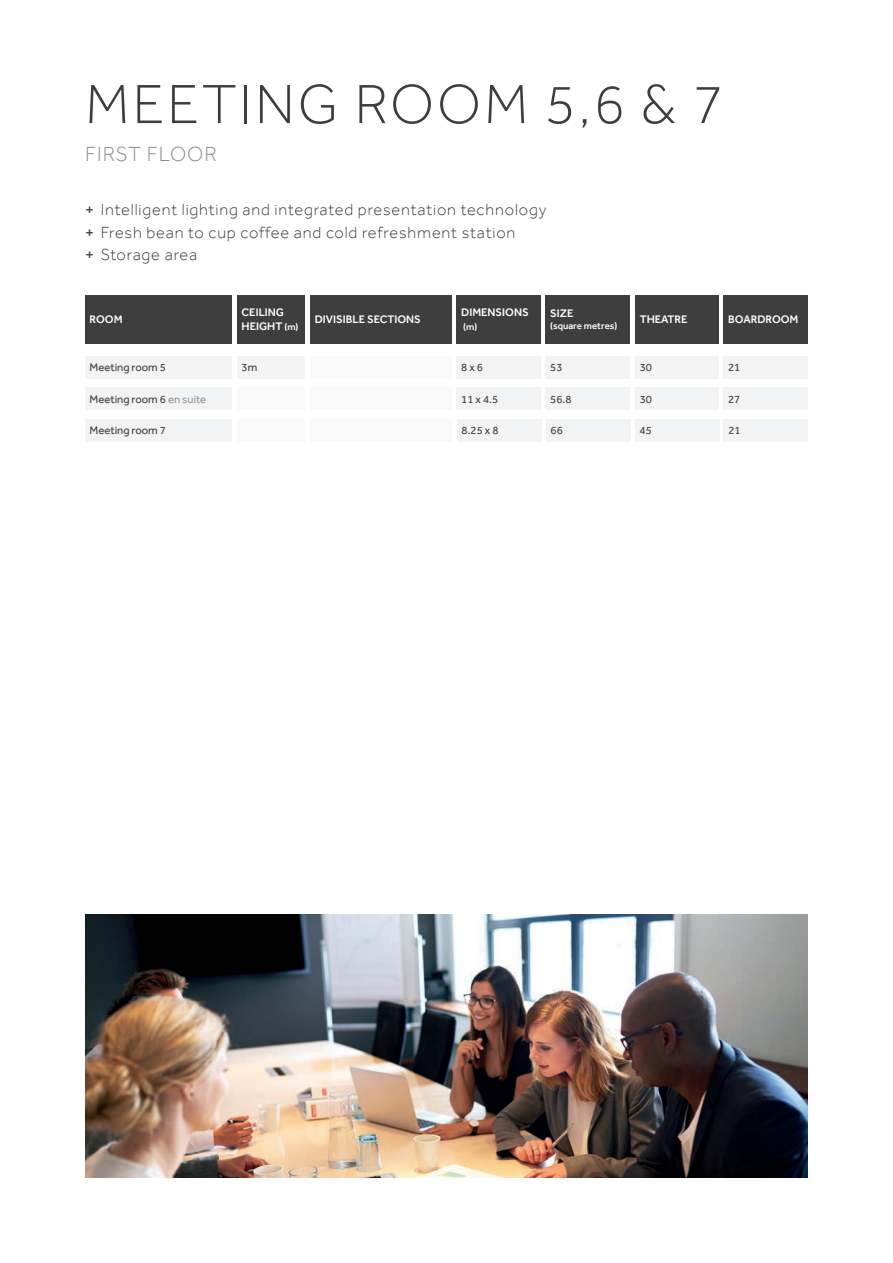
<style>
.page{position:relative;width:893px;height:1263px;background:#fff}
.page>*{position:absolute;margin:0;border:0;box-sizing:border-box;transform-origin:0 0}
.t1{font:300 57px "Effra";letter-spacing:.05em;color:#3e3e3f}
.t2{font:300 21px "Effra";letter-spacing:.05em;color:#8a8c8f}
.t3{font:300 16.5px/22.5px "Effra";letter-spacing:.05em;color:#3e3e3f}
.t4{font:11.25px "Effra";color:#3e3e3f}
.t5{font:500 11.25px/13.5px "Effra";color:#fff}
.t6{font:500 9.6px "Effra";color:#fff}
.s1{font-weight:400}
.s2{font-size:9.6px}
.s3{color:#939598}
</style>
<div class="page">
<img style="left:85px;top:915px;width:723px;height:263px">
<div style="left:85px;top:295px;width:147px;height:48px;background:#3e3e3f"></div>
<div style="left:546px;top:295px;width:84px;height:48px;background:#3e3e3f"></div>
<div style="left:457px;top:295px;width:84px;height:48px;background:#3e3e3f"></div>
<div style="left:237px;top:295px;width:68px;height:48px;background:#3e3e3f"></div>
<div style="left:310px;top:295px;width:142px;height:48px;background:#3e3e3f"></div>
<div style="left:635px;top:295px;width:84px;height:48px;background:#3e3e3f"></div>
<div style="left:724px;top:295px;width:84px;height:48px;background:#3e3e3f"></div>
<div style="left:85px;top:419px;width:147px;height:23px;background:#f2f3f4"></div>
<div style="left:546px;top:419px;width:84px;height:23px;background:#f2f3f4"></div>
<div style="left:635px;top:419px;width:84px;height:23px;background:#f2f3f4"></div>
<div style="left:724px;top:419px;width:84px;height:23px;background:#f2f3f4"></div>
<div style="left:457px;top:419px;width:84px;height:23px;background:#f2f3f4"></div>
<div style="left:310px;top:419px;width:142px;height:23px;background:#f9f9f9"></div>
<div style="left:237px;top:419px;width:68px;height:23px;background:#f9f9f9"></div>
<div style="left:85px;top:356px;width:147px;height:23px;background:#f2f3f4"></div>
<div style="left:546px;top:356px;width:84px;height:23px;background:#f2f3f4"></div>
<div style="left:457px;top:356px;width:84px;height:23px;background:#f2f3f4"></div>
<div style="left:635px;top:356px;width:84px;height:23px;background:#f2f3f4"></div>
<div style="left:724px;top:356px;width:84px;height:23px;background:#f2f3f4"></div>
<div style="left:237px;top:356px;width:68px;height:23px;background:#f2f3f4"></div>
<div style="left:310px;top:356px;width:142px;height:23px;background:#f9f9f9"></div>
<div style="left:85px;top:387px;width:147px;height:23px;background:#f2f3f4"></div>
<div style="left:546px;top:387px;width:84px;height:23px;background:#f2f3f4"></div>
<div style="left:457px;top:387px;width:84px;height:23px;background:#f2f3f4"></div>
<div style="left:635px;top:387px;width:84px;height:23px;background:#f2f3f4"></div>
<div style="left:724px;top:387px;width:84px;height:23px;background:#f2f3f4"></div>
<div style="left:237px;top:387px;width:68px;height:23px;background:#f9f9f9"></div>
<div style="left:310px;top:387px;width:142px;height:23px;background:#f9f9f9"></div>
<h1 class="t1" style="left:85px;top:70px;width:640px">MEETING ROOM 5,6 &amp; 7</h1>
<p class="t2" style="left:85px;top:141px;width:134px">FIRST FLOOR</p>
<p class="t3" style="left:85px;top:198px;width:463px"><span class="s1">+</span> Intelligent lighting and integrated presentation technology <span class="s1">+</span> Fresh bean to cup coffee and cold refreshment station<br><span class="s1">+</span> Storage area</p>
<p class="t5" style="left:90px;top:312px;width:34px">ROOM</p>
<p class="t5" style="left:461px;top:305px;width:69px">DIMENSIONS</p>
<p class="t6" style="left:463px;top:321px;width:15px">(m)</p>
<p class="t5" style="left:242px;top:305px;width:58px">CEILING<br>HEIGHT <span class="s2">(m)</span></p>
<p class="t5" style="left:315px;top:312px;width:108px">DIVISIBLE SECTIONS</p>
<p class="t5" style="left:640px;top:312px;width:49px">THEATRE</p>
<p class="t5" style="left:728px;top:312px;width:72px">BOARDROOM</p>
<p class="t5" style="left:550px;top:306px;width:25px">SIZE</p>
<p class="t6" style="left:550px;top:320px;width:69px">(square metres)</p>
<p class="t4" style="left:90px;top:361px;width:78px">Meeting room 5</p>
<p class="t4" style="left:242px;top:361px;width:17px">3m</p>
<p class="t4" style="left:461px;top:361px;width:23px">8 x 6</p>
<p class="t4" style="left:550px;top:361px;width:14px">53</p>
<p class="t4" style="left:640px;top:361px;width:14px">30</p>
<p class="t4" style="left:728px;top:361px;width:14px">21</p>
<p class="t4" style="left:90px;top:392px;width:118px">Meeting room 6 <span class="s3">en suite</span></p>
<p class="t4" style="left:461px;top:392px;width:38px">11 x 4.5</p>
<p class="t4" style="left:550px;top:392px;width:23px">56.8</p>
<p class="t4" style="left:640px;top:392px;width:14px">30</p>
<p class="t4" style="left:728px;top:392px;width:14px">27</p>
<p class="t4" style="left:90px;top:424px;width:78px">Meeting room 7</p>
<p class="t4" style="left:462px;top:424px;width:38px">8.25 x 8</p>
<p class="t4" style="left:551px;top:424px;width:14px">66</p>
<p class="t4" style="left:640px;top:424px;width:14px">45</p>
<p class="t4" style="left:728px;top:424px;width:14px">21</p>
</div>
